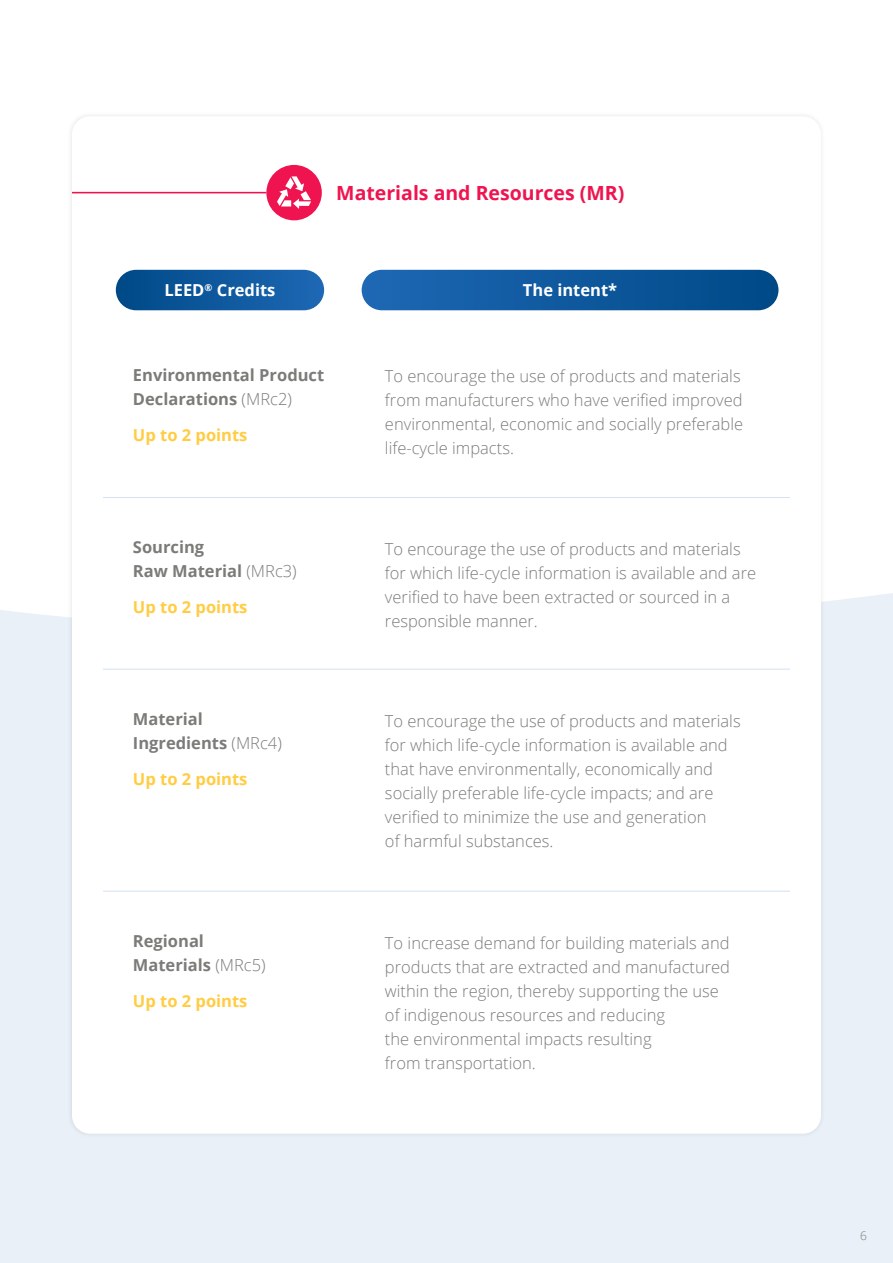
<style>
.page{position:relative;width:893px;height:1263px;background:#fff}
.page>*{position:absolute;margin:0;border:0;box-sizing:border-box;transform-origin:0 0}
.t1{font:700 19.5px "Open Sans";color:#ef144f}
.t2{font:300 16.5px/24px "Open Sans";color:#7b7c78}
.t3{font:700 16.5px/24px "Open Sans";color:#7b7c78}
.t4{font:700 16.5px "Open Sans";color:#ffcc42}
.t5{font:700 16.5px "Open Sans";color:#fff}
.t6{font:300 12px "Open Sans";color:#7b7c78}
.s1{font-weight:300}
</style>
<div class="page">
<div style="left:0;top:629px;width:893px;height:634px;background:#eaf0f7"></div>
<svg style="left:0;top:593px;width:893px;height:36px;fill:#eaf0f7"></svg>
<div style="left:67px;top:111px;width:759px;height:1027px;background:#000;opacity:.1"></div>
<div style="left:72px;top:116px;width:749px;height:1018px;background:#fff;border-radius:18px"></div>
<div style="left:116px;top:270px;width:208px;height:40px;background:linear-gradient(to right,#004987,#1e68b4);border-radius:20px"></div>
<div style="left:362px;top:270px;width:416px;height:40px;background:linear-gradient(to right,#1e68b5,#004987);border-radius:20px"></div>
<div style="left:266px;top:165px;width:56px;height:55px;background:#ef144f;border-radius:50%"></div>
<svg style="left:277px;top:176px;width:34px;height:33px"></svg>
<hr style="left:103px;top:497px;width:687px;height:1px;background:#1e68b5">
<hr style="left:103px;top:669px;width:687px;height:1px;background:#1e68b5">
<hr style="left:103px;top:891px;width:687px;height:1px;background:#1e68b5">
<hr style="left:72px;top:192px;width:194px;height:1px;background:#ef144f">
<p class="t1" style="left:336px;top:179px;width:290px">Materials and Resources (MR)</p>
<p class="t5" style="left:165px;top:279px;width:112px">LEED<sup>®</sup> Credits</p>
<p class="t5" style="left:523px;top:279px;width:96px">The intent*</p>
<p class="t3" style="left:133px;top:362px;width:193px">Environmental Product<br>Declarations <span class="s1">(MRc2)</span></p>
<p class="t4" style="left:133px;top:423px;width:116px">Up to 2 points</p>
<p class="t3" style="left:133px;top:535px;width:165px">Sourcing<br>Raw Material <span class="s1">(MRc3)</span></p>
<p class="t4" style="left:133px;top:596px;width:116px">Up to 2 points</p>
<p class="t3" style="left:133px;top:707px;width:150px">Material<br>Ingredients <span class="s1">(MRc4)</span></p>
<p class="t4" style="left:133px;top:767px;width:116px">Up to 2 points</p>
<p class="t3" style="left:133px;top:928px;width:134px">Regional<br>Materials <span class="s1">(MRc5)</span></p>
<p class="t4" style="left:133px;top:989px;width:116px">Up to 2 points</p>
<p class="t2" style="left:385px;top:364px;width:360px">To encourage the use of products and materials from manufacturers who have verified improved environmental, economic and socially preferable life-cycle impacts.</p>
<p class="t2" style="left:385px;top:537px;width:373px">To encourage the use of products and materials for which life-cycle information is available and are verified to have been extracted or sourced in a responsible manner.</p>
<p class="t2" style="left:385px;top:708px;width:357px">To encourage the use of products and materials for which life-cycle information is available and that have environmentally, economically and socially preferable life-cycle impacts; and are verified to minimize the use and generation<br>of harmful substances.</p>
<p class="t2" style="left:385px;top:930px;width:347px">To increase demand for building materials and products that are extracted and manufactured within the region, thereby supporting the use of indigenous resources and reducing<br>the environmental impacts resulting<br>from transportation.</p>
<p class="t6" style="left:860px;top:1227px;width:8px">6</p>
</div>
